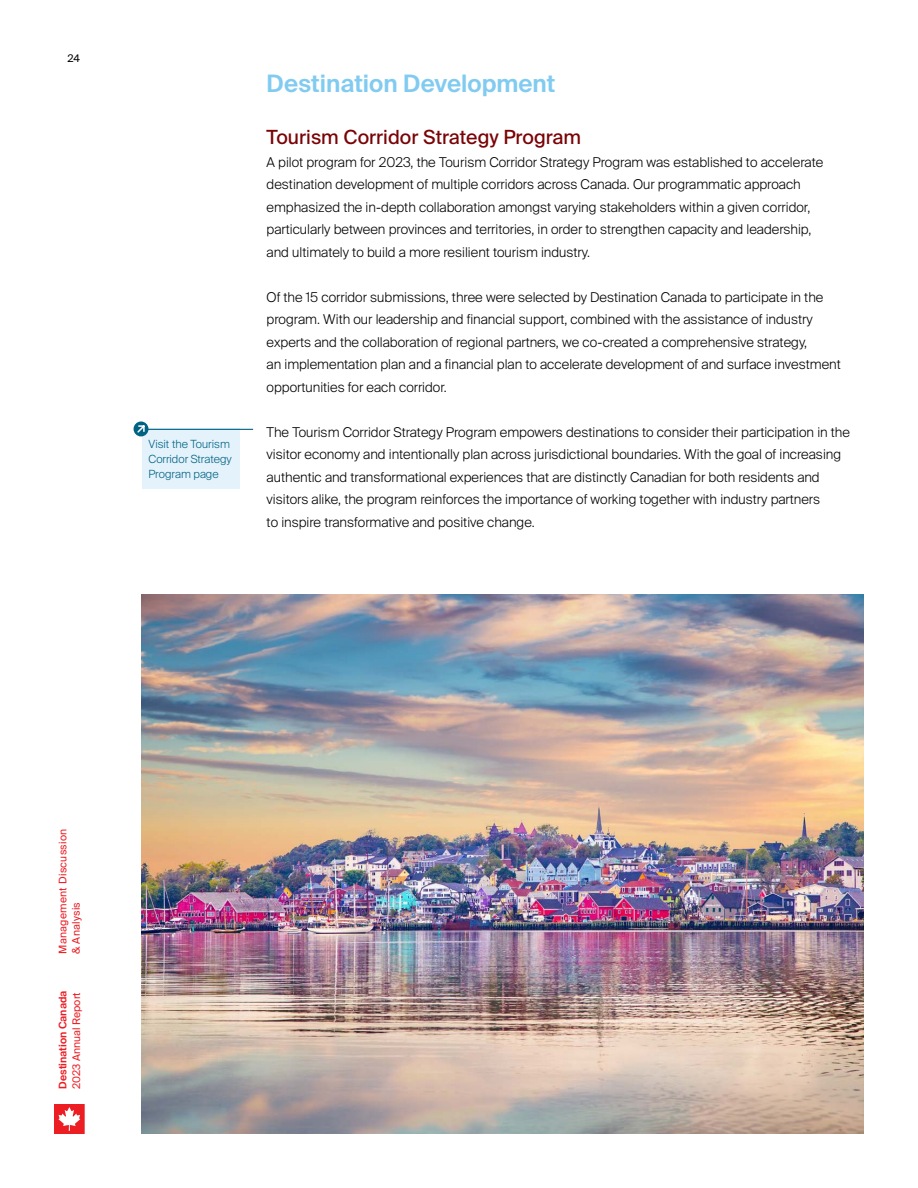
<style>
.page{position:relative;width:918px;height:1188px;background:#fff}
.page>*{position:absolute;margin:0;border:0;box-sizing:border-box;transform-origin:0 0}
.t1{font:600 24px "Suisse Intl";color:#81cbf1}
.t2{font:19.5px "Suisse Intl";color:#7a0306}
.t3{font:300 13.5px/22.5px "Suisse Intl";color:#000}
.t4{font:300 11.25px/15px "Suisse Intl";color:#006383}
.t5{font:10.5px/13.5px "Suisse Intl";letter-spacing:.025em;color:#ed1d24}
.t6{font:600 10.5px "Suisse Intl";color:#ed1d24}
.t7{font:10.5px "Suisse Intl";color:#ed1d24}
.t8{font:10.5px "Suisse Intl";color:#000}
</style>
<div class="page">
<svg style="left:54px;top:1104px;width:31px;height:30px"></svg>
<img style="left:142px;top:594px;width:722px;height:540px">
<div style="left:142px;top:429px;width:98px;height:60px;background:#e4f2fb"></div>
<hr style="left:142px;top:429px;width:111px;height:1px;background:#006383">
<div style="left:134px;top:422px;width:14px;height:14px;background:#006383;border-radius:50%"></div>
<svg style="left:137px;top:425px;width:8px;height:8px"></svg>
<p class="t8" style="left:67px;top:52px;width:14px">24</p>
<p class="t4" style="left:148px;top:437px;width:85px">Visit the Tourism<br>Corridor Strategy<br>Program page</p>
<h1 class="t1" style="left:267px;top:69px;width:290px">Destination Development</h1>
<h2 class="t2" style="left:267px;top:126px;width:316px">Tourism Corridor Strategy Program</h2>
<p class="t3" style="left:267px;top:151px;width:558px">A pilot program for 2023, the Tourism Corridor Strategy Program was established to accelerate destination development of multiple corridors across Canada. Our programmatic approach emphasized the in-depth collaboration amongst varying stakeholders within a given corridor, particularly between provinces and territories, in order to strengthen capacity and leadership, and ultimately to build a more resilient tourism industry.</p>
<p class="t3" style="left:267px;top:286px;width:576px">Of the 15 corridor submissions, three were selected by Destination Canada to participate in the program. With our leadership and financial support, combined with the assistance of industry experts and the collaboration of regional partners, we co-created a comprehensive strategy,<br>an implementation plan and a financial plan to accelerate development of and surface investment opportunities for each corridor.</p>
<p class="t3" style="left:267px;top:421px;width:585px">The Tourism Corridor Strategy Program empowers destinations to consider their participation in the visitor economy and intentionally plan across jurisdictional boundaries. With the goal of increasing authentic and transformational experiences that are distinctly Canadian for both residents and visitors alike, the program reinforces the importance of working together with industry partners<br>to inspire transformative and positive change.</p>
<p class="t5" style="left:56px;top:954px;width:127px;rotate:-90deg">Management Discussion &amp; Analysis</p>
<p class="t6" style="left:57px;top:1089px;width:100px;rotate:-90deg">Destination Canada</p>
<p class="t7" style="left:70px;top:1089px;width:98px;rotate:-90deg">2023 Annual Report</p>
</div>
